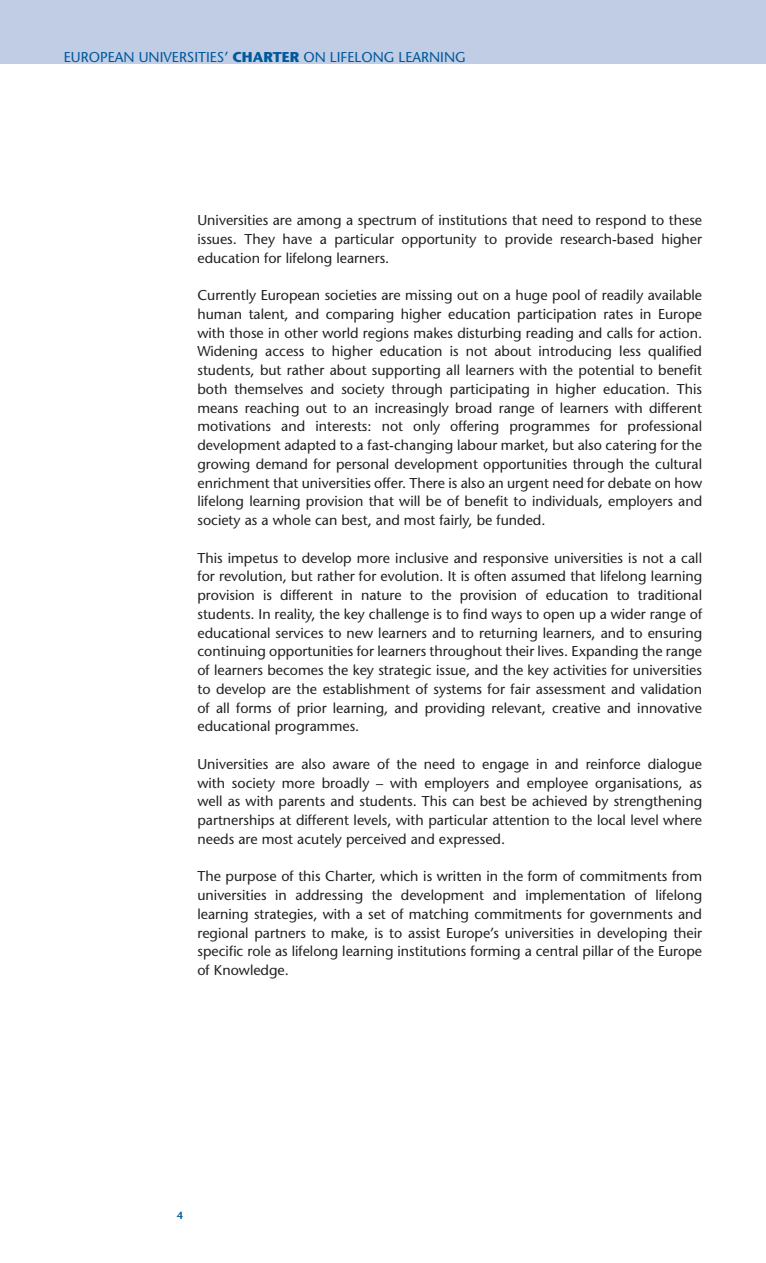
<style>
.page{position:relative;width:766px;height:1263px;background:#fff}
.page>*{position:absolute;margin:0;border:0;box-sizing:border-box;transform-origin:0 0}
.t1{font:14.25px/18.8px "Stone Sans";color:#231f20;text-align:justify}
.t2{font:14.25px "Stone Sans";color:#00599b}
.t3{font:600 10.5px "Stone Sans";color:#00599b}
.s1{font-weight:700}
</style>
<div class="page">
<div style="left:0;top:0;width:765px;height:64px;background:#c1cde5"></div>
<p class="t2" style="left:64px;top:48px;width:403px">EUROPEAN UNIVERSITIES’ <span class="s1">CHARTER</span> ON LIFELONG LEARNING</p>
<p class="t1" style="left:197px;top:211px;width:506px">Universities are among a spectrum of institutions that need to respond to these issues. They have a particular opportunity to provide research-based higher education for lifelong learners.</p>
<p class="t1" style="left:197px;top:286px;width:506px">Currently European societies are missing out on a huge pool of readily available human talent, and comparing higher education participation rates in Europe with those in other world regions makes disturbing reading and calls for action.<br>Widening access to higher education is not about introducing less qualified students, but rather about supporting all learners with the potential to benefit both themselves and society through participating in higher education. This means reaching out to an increasingly broad range of learners with different motivations and interests: not only offering programmes for professional development adapted to a fast-changing labour market, but also catering for the growing demand for personal development opportunities through the cultural enrichment that universities offer. There is also an urgent need for debate on how lifelong learning provision that will be of benefit to individuals, employers and society as a whole can best, and most fairly, be funded.</p>
<p class="t1" style="left:197px;top:548px;width:506px">This impetus to develop more inclusive and responsive universities is not a call for revolution, but rather for evolution. It is often assumed that lifelong learning provision is different in nature to the provision of education to traditional students. In reality, the key challenge is to find ways to open up a wider range of educational services to new learners and to returning learners, and to ensuring continuing opportunities for learners throughout their lives. Expanding the range of learners becomes the key strategic issue, and the key activities for universities to develop are the establishment of systems for fair assessment and validation of all forms of prior learning, and providing relevant, creative and innovative educational programmes.</p>
<p class="t1" style="left:197px;top:754px;width:506px">Universities are also aware of the need to engage in and reinforce dialogue with society more broadly – with employers and employee organisations, as well as with parents and students. This can best be achieved by strengthening partnerships at different levels, with particular attention to the local level where needs are most acutely perceived and expressed.</p>
<p class="t1" style="left:197px;top:867px;width:506px">The purpose of this Charter, which is written in the form of commitments from universities in addressing the development and implementation of lifelong learning strategies, with a set of matching commitments for governments and regional partners to make, is to assist Europe’s universities in developing their specific role as lifelong learning institutions forming a central pillar of the Europe of Knowledge.</p>
<p class="t3" style="left:177px;top:1209px;width:8px">4</p>
</div>
